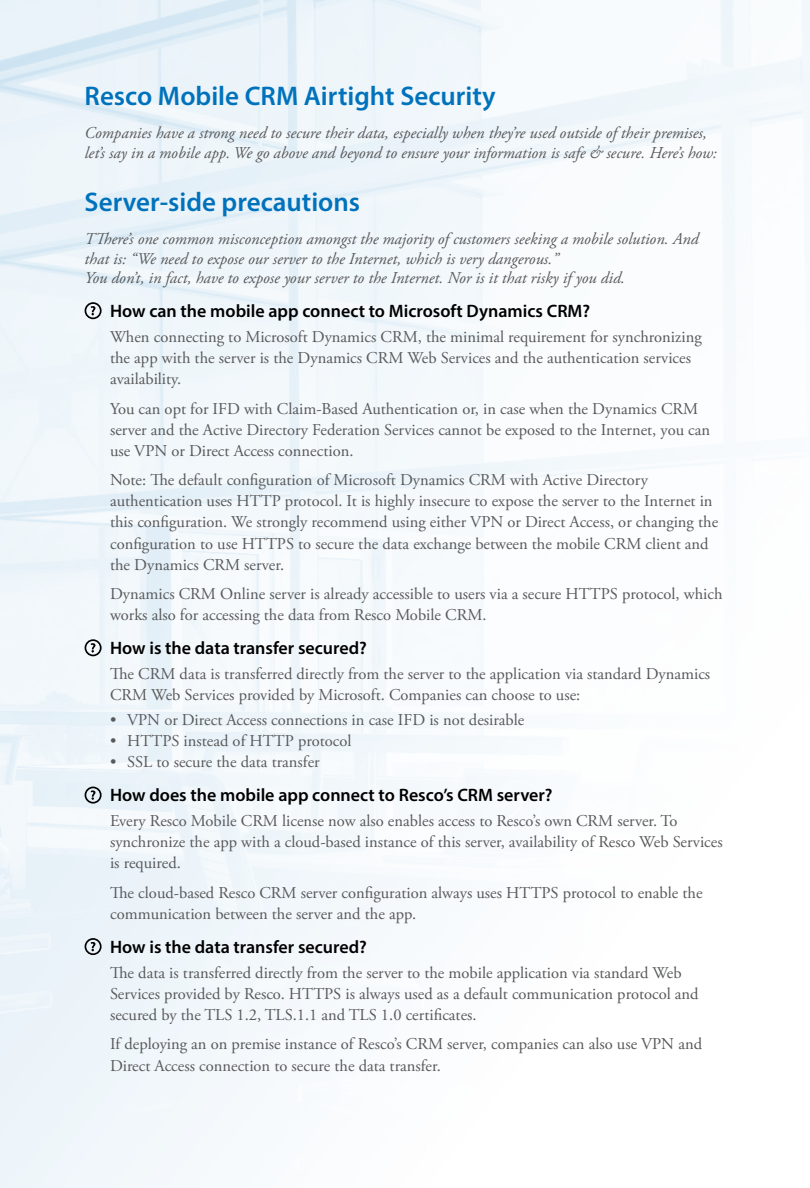
<style>
.page{position:relative;width:810px;height:1188px;background:#fff}
.page>*{position:absolute;margin:0;border:0;box-sizing:border-box;transform-origin:0 0}
.t1{font:600 27px "Myriad Pro";color:#0072bc}
.t2{font:600 18px "Myriad Pro";color:#000}
.t3{font:16.5px/21px "Adobe Garamond Pro";color:#58595b}
.t4{font:italic 16.5px/19.8px "Adobe Garamond Pro";color:#58595b}
</style>
<div class="page">
<svg style="left:85px;top:302px;width:17px;height:17px"></svg>
<svg style="left:85px;top:639px;width:17px;height:17px"></svg>
<svg style="left:85px;top:787px;width:17px;height:17px"></svg>
<svg style="left:85px;top:938px;width:17px;height:17px"></svg>
<h1 class="t1" style="left:85px;top:79px;width:413px">Resco Mobile CRM Airtight Security</h1>
<p class="t4" style="left:85px;top:123px;width:634px">Companies have a strong need to secure their data, especially when they’re used outside of their premises, let’s say in a mobile app. We go above and beyond to ensure your information is safe &amp; secure. Here’s how:</p>
<h1 class="t1" style="left:85px;top:185px;width:277px">Server-side precautions</h1>
<p class="t4" style="left:85px;top:229px;width:615px">TThere’s one common misconception amongst the majority of customers seeking a mobile solution. And that is: “We need to expose our server to the Internet, which is very dangerous.”<br>You don’t, in fact, have to expose your server to the Internet. Nor is it that risky if you did.</p>
<p class="t2" style="left:110px;top:300px;width:482px">How can the mobile app connect to Microsoft Dynamics CRM?</p>
<p class="t3" style="left:110px;top:327px;width:593px">When connecting to Microsoft Dynamics CRM, the minimal requirement for synchronizing the app with the server is the Dynamics CRM Web Services and the authentication services availability.</p>
<p class="t3" style="left:110px;top:399px;width:602px">You can opt for IFD with Claim-Based Authentication or, in case when the Dynamics CRM server and the Active Directory Federation Services cannot be exposed to the Internet, you can use VPN or Direct Access connection.</p>
<p class="t3" style="left:110px;top:470px;width:610px">Note: The default configuration of Microsoft Dynamics CRM with Active Directory authentication uses HTTP protocol. It is highly insecure to expose the server to the Internet in this configuration. We strongly recommend using either VPN or Direct Access, or changing the configuration to use HTTPS to secure the data exchange between the mobile CRM client and the Dynamics CRM server.</p>
<p class="t3" style="left:110px;top:584px;width:614px">Dynamics CRM Online server is already accessible to users via a secure HTTPS protocol, which works also for accessing the data from Resco Mobile CRM.</p>
<p class="t2" style="left:110px;top:636px;width:258px">How is the data transfer secured?</p>
<p class="t3" style="left:110px;top:664px;width:602px">The CRM data is transferred directly from the server to the application via standard Dynamics<br>CRM Web Services provided by Microsoft. Companies can choose to use:</p>
<p class="t3" style="left:110px;top:710px;width:416px">• VPN or Direct Access connections in case IFD is not desirable</p>
<p class="t3" style="left:110px;top:731px;width:243px">• HTTPS instead of HTTP protocol</p>
<p class="t3" style="left:110px;top:752px;width:211px">• SSL to secure the data transfer</p>
<p class="t2" style="left:110px;top:784px;width:444px">How does the mobile app connect to Resco’s CRM server?</p>
<p class="t3" style="left:110px;top:811px;width:614px">Every Resco Mobile CRM license now also enables access to Resco’s own CRM server. To synchronize the app with a cloud-based instance of this server, availability of Resco Web Services is required.</p>
<p class="t3" style="left:110px;top:883px;width:594px">The cloud-based Resco CRM server configuration always uses HTTPS protocol to enable the communication between the server and the app.</p>
<p class="t2" style="left:110px;top:935px;width:258px">How is the data transfer secured?</p>
<p class="t3" style="left:110px;top:963px;width:590px">The data is transferred directly from the server to the mobile application via standard Web<br>Services provided by Resco. HTTPS is always used as a default communication protocol and secured by the TLS 1.2, TLS.1.1 and TLS 1.0 certificates.</p>
<p class="t3" style="left:110px;top:1034px;width:594px;line-height:21.6px">If deploying an on premise instance of Resco’s CRM server, companies can also use VPN and<br>Direct Access connection to secure the data transfer.</p>
</div>
